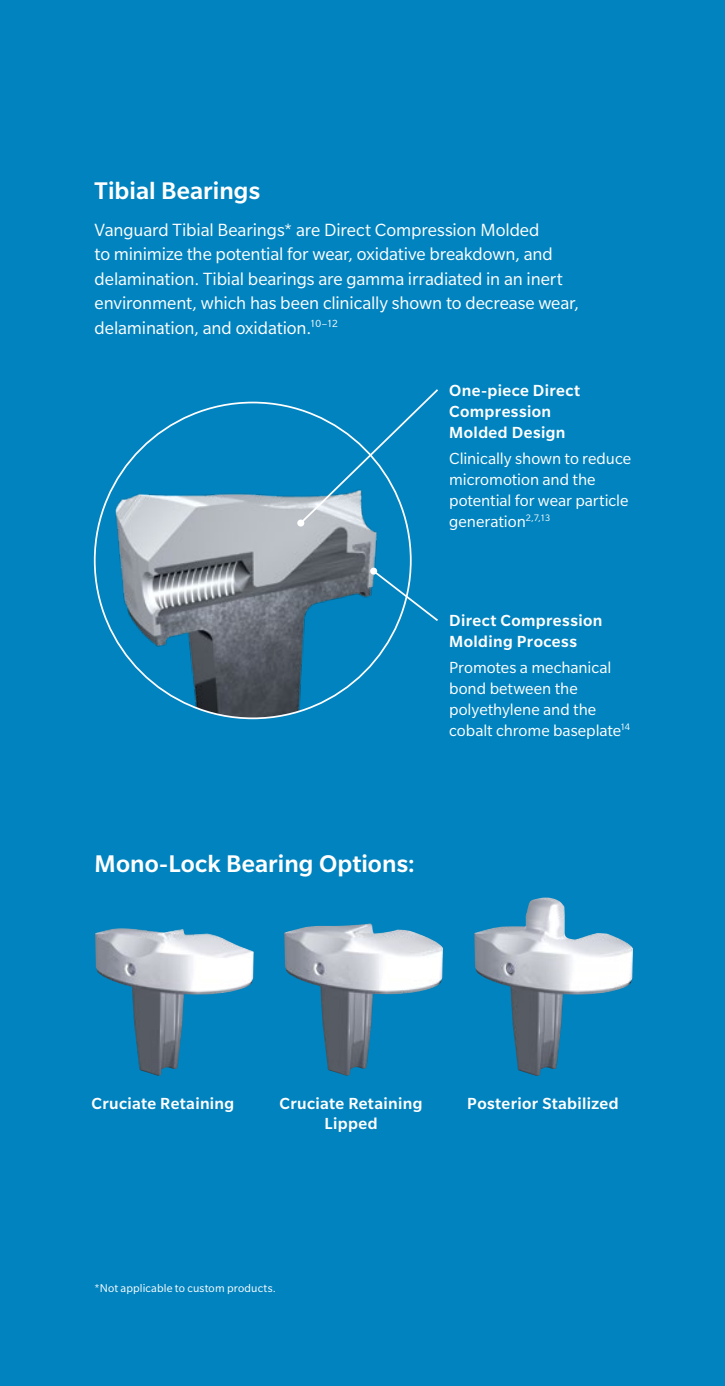
<style>
.page{position:relative;width:725px;height:1386px;background:#fff}
.page>*{position:absolute;margin:0;border:0;box-sizing:border-box;transform-origin:0 0}
.t1{font:500 26.25px "Slate Pro";letter-spacing:.005em;color:#fff}
.t2{font:19.25px/24.5px "Slate Pro";letter-spacing:-.005em;color:#fff}
.t3{font:17.5px/21px "Slate Pro";color:#fff}
.t4{font:500 17.5px/21px "Slate Pro";letter-spacing:.02em;color:#fff}
.t5{font:12.25px "Slate Pro";letter-spacing:.01em;color:#fff}
</style>
<div class="page">
<div style="left:0;top:0;width:724px;height:1386px;background:#0083bf"></div>
<img style="left:95px;top:403px;width:315px;height:315px;border-radius:158px">
<img style="left:284px;top:923px;width:159px;height:153px">
<img style="left:95px;top:928px;width:159px;height:148px">
<img style="left:474px;top:897px;width:159px;height:179px">
<svg style="left:298px;top:389px;width:140px;height:137px"></svg>
<div style="left:297px;top:520px;width:7px;height:7px;background:#fff;border-radius:50%"></div>
<svg style="left:371px;top:569px;width:67px;height:54px"></svg>
<div style="left:370px;top:568px;width:7px;height:7px;background:#fff;border-radius:50%"></div>
<h1 class="t1" style="left:94px;top:176px;width:167px">Tibial Bearings</h1>
<p class="t2" style="left:94px;top:217px;width:486px">Vanguard Tibial Bearings* are Direct Compression Molded<br>to minimize the potential for wear, oxidative breakdown, and delamination. Tibial bearings are gamma irradiated in an inert environment, which has been clinically shown to decrease wear, delamination, and oxidation.<sup>10–12</sup></p>
<p class="t4" style="left:449px;top:379px;width:132px">One-piece Direct<br>Compression<br>Molded Design</p>
<p class="t3" style="left:449px;top:448px;width:183px">Clinically shown to reduce micromotion and the potential for wear particle generation<sup>2,7,13</sup></p>
<p class="t4" style="left:449px;top:610px;width:155px">Direct Compression<br>Molding Process</p>
<p class="t3" style="left:449px;top:657px;width:182px">Promotes a mechanical bond between the polyethylene and the cobalt chrome baseplate<sup>14</sup></p>
<h1 class="t1" style="left:94px;top:849px;width:322px">Mono-Lock Bearing Options:</h1>
<p class="t4" style="left:91px;top:1093px;width:144px">Cruciate Retaining</p>
<p class="t4" style="left:279px;top:1094px;width:144px;line-height:19.2px;text-align:center">Cruciate Retaining<br>Lipped</p>
<p class="t4" style="left:467px;top:1093px;width:153px">Posterior Stabilized</p>
<p class="t5" style="left:94px;top:1281px;width:183px">*Not applicable to custom products.</p>
</div>
